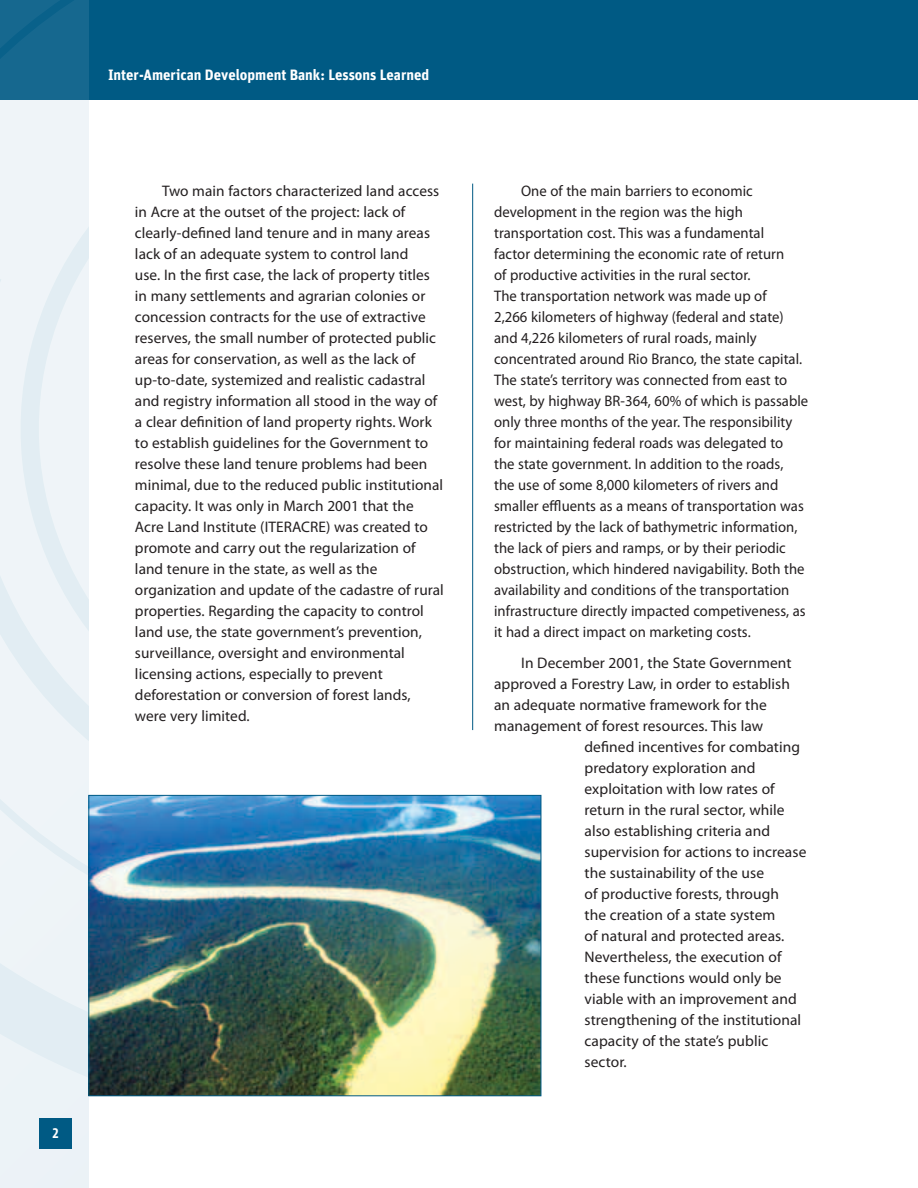
<style>
.page{position:relative;width:918px;height:1188px;background:#fff}
.page>*{position:absolute;margin:0;border:0;box-sizing:border-box;transform-origin:0 0}
.t1{font:15.3px/21px "Myriad Pro";letter-spacing:.005em;color:#231f20}
.t2{font:15.3px/21px "Myriad Pro";letter-spacing:.005em;color:#231f20;scale:.96 1}
.t3{font:700 15px "Unit";color:#fff}
.t4{font:700 condensed 15px "Myriad Pro";color:#fff}
</style>
<div class="page">
<div style="left:0;top:0;width:918px;height:100px;background:#005a84"></div>
<div style="left:0;top:0;width:88px;height:1188px;background:linear-gradient(to right,#ecf3f7,#ebf2f7)"></div>
<svg style="left:0;top:0;width:88px;height:100px;background:#14678e"></svg>
<div style="left:40px;top:1118px;width:32px;height:30px;background:#005a84"></div>
<hr style="left:472px;top:184px;width:1px;height:546px;background:#005a84">
<img style="left:90px;top:797px;width:449px;height:297px">
<div style="left:88px;top:795px;width:453px;height:301px;border:1px solid #005a84"></div>
<p class="t4" style="left:52px;top:1123px;width:8px">2</p>
<p class="t3" style="left:108px;top:65px;width:323px">Inter-American Development Bank: Lessons Learned</p>
<p class="t1" style="left:135px;top:180px;width:310px;text-indent:27px">Two main factors characterized land access in Acre at the outset of the project: lack of clearly-defined land tenure and in many areas lack of an adequate system to control land<br>use. In the first case, the lack of property titles in many settlements and agrarian colonies or concession contracts for the use of extractive reserves, the small number of protected public areas for conservation, as well as the lack of up-to-date, systemized and realistic cadastral and registry information all stood in the way of a clear definition of land property rights. Work to establish guidelines for the Government to resolve these land tenure problems had been minimal, due to the reduced public institutional capacity. It was only in March 2001 that the Acre Land Institute (ITERACRE) was created to promote and carry out the regularization of land tenure in the state, as well as the organization and update of the cadastre of rural properties. Regarding the capacity to control land use, the state government’s prevention, surveillance, oversight and environmental licensing actions, especially to prevent deforestation or conversion of forest lands, were very limited.</p>
<p class="t2" style="left:494px;top:180px;width:329px;text-indent:27px">One of the main barriers to economic development in the region was the high transportation cost. This was a fundamental<br>factor determining the economic rate of return<br>of productive activities in the rural sector.<br>The transportation network was made up of<br>2,266 kilometers of highway (federal and state) and 4,226 kilometers of rural roads, mainly concentrated around Rio Branco, the state capital.<br>The state’s territory was connected from east to west, by highway BR-364, 60% of which is passable only three months of the year. The responsibility for maintaining federal roads was delegated to<br>the state government. In addition to the roads,<br>the use of some 8,000 kilometers of rivers and smaller effluents as a means of transportation was restricted by the lack of bathymetric information, the lack of piers and ramps, or by their periodic obstruction, which hindered navigability. Both the availability and conditions of the transportation infrastructure directly impacted competiveness, as it had a direct impact on marketing costs.</p>
<p class="t1" style="left:521px;top:652px;width:272px">In December 2001, the State Government</p>
<p class="t1" style="left:494px;top:673px;width:297px">approved a Forestry Law, in order to establish</p>
<p class="t1" style="left:494px;top:694px;width:274px">an adequate normative framework for the</p>
<p class="t1" style="left:494px;top:715px;width:271px">management of forest resources. This law</p>
<p class="t1" style="left:585px;top:736px;width:217px">defined incentives for combating</p>
<p class="t1" style="left:585px;top:757px;width:173px">predatory exploration and</p>
<p class="t1" style="left:585px;top:778px;width:192px">exploitation with low rates of</p>
<p class="t1" style="left:585px;top:799px;width:202px">return in the rural sector, while</p>
<p class="t1" style="left:585px;top:820px;width:187px">also establishing criteria and</p>
<p class="t1" style="left:585px;top:841px;width:223px">supervision for actions to increase</p>
<p class="t1" style="left:585px;top:862px;width:181px">the sustainability of the use</p>
<p class="t1" style="left:585px;top:883px;width:196px">of productive forests, through</p>
<p class="t1" style="left:585px;top:904px;width:192px">the creation of a state system</p>
<p class="t1" style="left:585px;top:925px;width:201px">of natural and protected areas.</p>
<p class="t1" style="left:585px;top:946px;width:199px">Nevertheless, the execution of</p>
<p class="t1" style="left:585px;top:967px;width:199px">these functions would only be</p>
<p class="t1" style="left:585px;top:988px;width:214px">viable with an improvement and</p>
<p class="t1" style="left:585px;top:1009px;width:218px">strengthening of the institutional</p>
<p class="t1" style="left:585px;top:1030px;width:185px">capacity of the state’s public</p>
<p class="t1" style="left:585px;top:1051px;width:44px">sector.</p>
</div>
